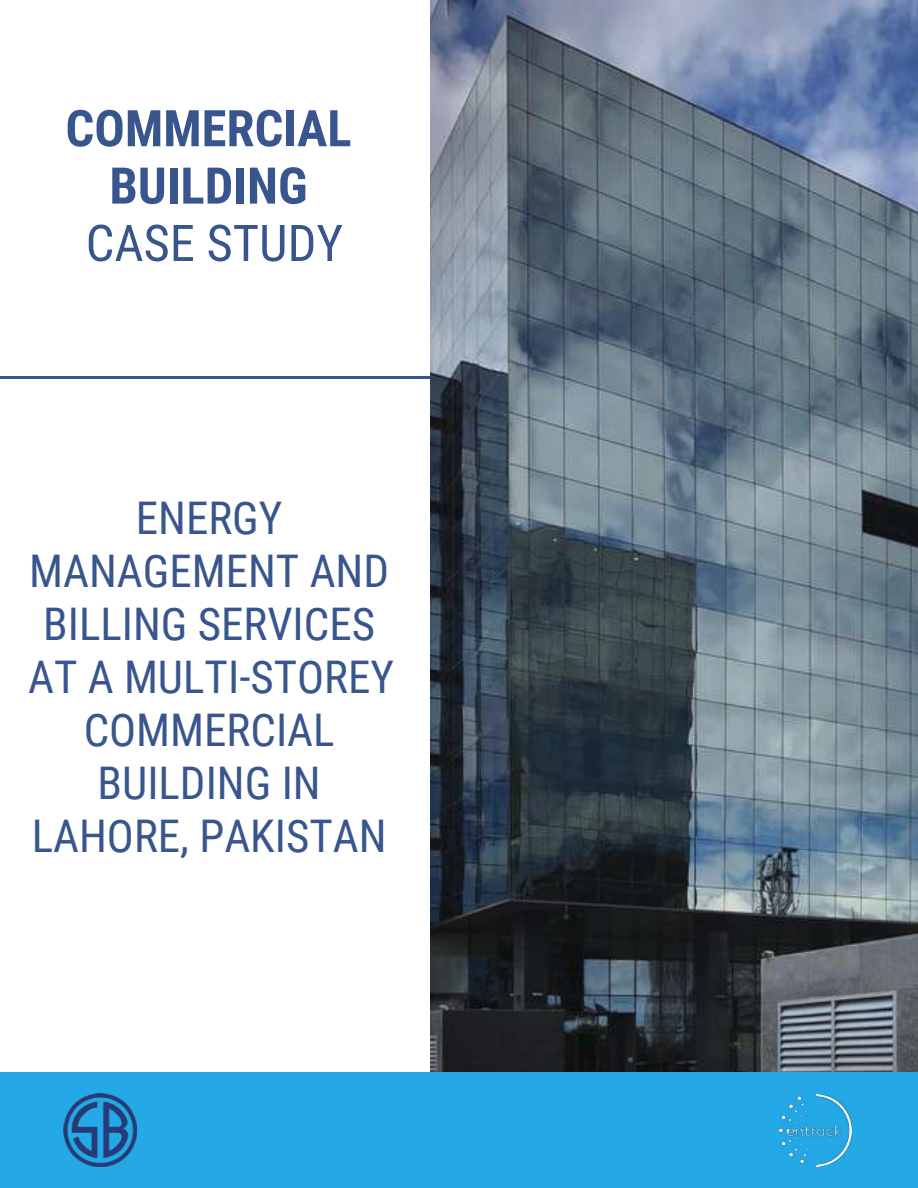
<style>
.page{position:relative;width:918px;height:1188px;background:#fff}
.page>*{position:absolute;margin:0;border:0;box-sizing:border-box;transform-origin:0 0}
.t1{font:700 50.7px/57.3px "Roboto Condensed";color:#39558e;text-align:center}
.t2{font:50.7px "Roboto Condensed";color:#39558e}
.t3{font:45px/52.8px "Roboto Condensed";color:#39558e;text-align:center}
</style>
<div class="page">
<img style="left:430px;top:0;width:488px;height:1072px">
<hr style="left:0;top:377px;width:430px;height:2px;background:#39558e">
<div style="left:0;top:1072px;width:918px;height:116px;background:#24a9e6"></div>
<img style="left:63px;top:1094px;width:73px;height:73px">
<img style="left:780px;top:1095px;width:72px;height:72px">
<p class="t1" style="left:65px;top:98px;width:288px">COMMERCIAL<br>BUILDING</p>
<p class="t2" style="left:86px;top:207px;width:259px">CASE STUDY</p>
<p class="t3" style="left:28px;top:490px;width:368px">ENERGY<br>MANAGEMENT AND<br>BILLING SERVICES<br>AT A MULTI-STOREY<br>COMMERCIAL<br>BUILDING IN<br>LAHORE, PAKISTAN</p>
</div>
